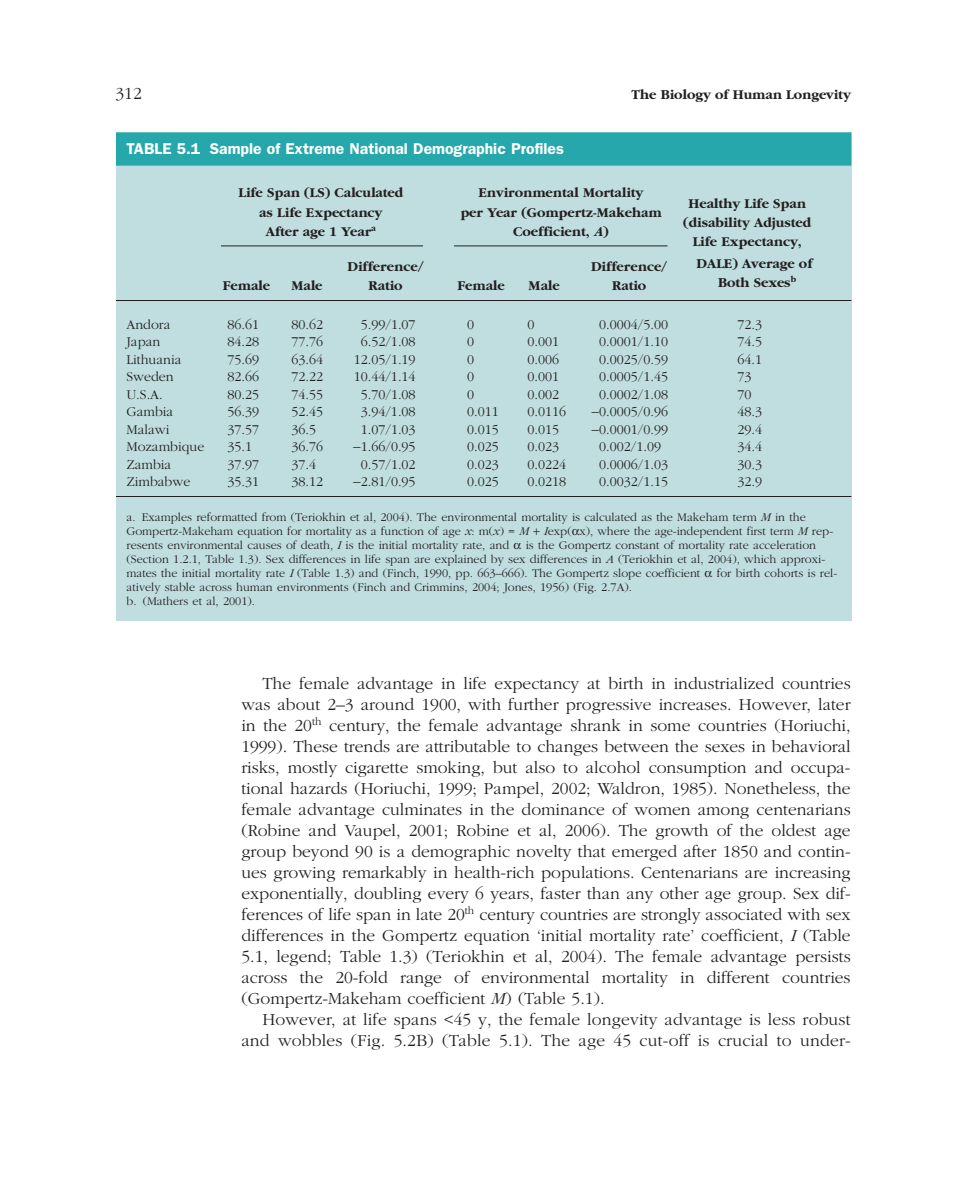
<style>
.page{position:relative;width:977px;height:1197px;background:#fff}
.page>*{position:absolute;margin:0;border:0;box-sizing:border-box;transform-origin:0 0}
.t1{font:300 17.5px/21px "Garamond";letter-spacing:.01em;color:#231f20;text-align:justify}
.t2{font:600 15.75px "Franklin Gothic";color:#fff}
.t3{font:300 14px "Garamond";color:#231f20}
.t4{font:700 14px "Garamond";color:#231f20}
.t5{font:300 12.25px/14px "Garamond";color:#231f20}
.s1{font-style:italic}
</style>
<div class="page">
<svg style="left:116px;top:132px;width:736px;height:489px;background:#b4d9db"></svg>
<svg style="left:533px;top:529px;width:7px;height:6px"></svg>
<svg style="left:572px;top:529px;width:7px;height:7px"></svg>
<svg style="left:514px;top:543px;width:7px;height:7px"></svg>
<svg style="left:705px;top:571px;width:7px;height:7px"></svg>
<p class="t1" style="left:116px;top:84px;width:28px">312</p>
<p class="t4" style="left:631px;top:89px;width:221px">The Biology of Human Longevity</p>
<p class="t2" style="left:126px;top:143px;width:439px">TABLE 5.1 Sample of Extreme National Demographic Profiles</p>
<p class="t4" style="left:238px;top:187px;width:166px">Life Span (LS) Calculated</p>
<p class="t4" style="left:478px;top:187px;width:166px">Environmental Mortality</p>
<p class="t4" style="left:259px;top:207px;width:125px">as Life Expectancy</p>
<p class="t4" style="left:460px;top:207px;width:203px">per Year (Gompertz-Makeham</p>
<p class="t4" style="left:266px;top:226px;width:112px">After age 1 Year<sup>a</sup></p>
<p class="t4" style="left:513px;top:226px;width:97px">Coefficient, <span class="s1">A</span>)</p>
<p class="t4" style="left:688px;top:198px;width:119px">Healthy Life Span</p>
<p class="t4" style="left:683px;top:217px;width:130px">(disability Adjusted</p>
<p class="t4" style="left:692px;top:236px;width:110px">Life Expectancy,</p>
<p class="t4" style="left:347px;top:261px;width:78px">Difference/</p>
<p class="t4" style="left:591px;top:261px;width:78px">Difference/</p>
<p class="t4" style="left:696px;top:258px;width:117px">DALE) Average of</p>
<p class="t4" style="left:223px;top:281px;width:49px">Female</p>
<p class="t4" style="left:291px;top:281px;width:33px">Male</p>
<p class="t4" style="left:368px;top:281px;width:36px">Ratio</p>
<p class="t4" style="left:457px;top:281px;width:49px">Female</p>
<p class="t4" style="left:528px;top:281px;width:33px">Male</p>
<p class="t4" style="left:612px;top:281px;width:36px">Ratio</p>
<p class="t4" style="left:718px;top:277px;width:80px">Both Sexes<sup>b</sup></p>
<p class="t3" style="left:126px;top:319px;width:45px">Andora</p>
<p class="t3" style="left:227px;top:319px;width:33px">86.61</p>
<p class="t3" style="left:291px;top:319px;width:33px">80.62</p>
<p class="t3" style="left:361px;top:319px;width:56px">5.99/1.07</p>
<p class="t3" style="left:467px;top:319px;width:8px">0</p>
<p class="t3" style="left:527px;top:319px;width:8px">0</p>
<p class="t3" style="left:599px;top:319px;width:70px">0.0004/5.00</p>
<p class="t3" style="left:737px;top:319px;width:26px">72.3</p>
<p class="t3" style="left:126px;top:337px;width:35px">Japan</p>
<p class="t3" style="left:227px;top:337px;width:33px">84.28</p>
<p class="t3" style="left:291px;top:337px;width:33px">77.76</p>
<p class="t3" style="left:361px;top:337px;width:56px">6.52/1.08</p>
<p class="t3" style="left:467px;top:337px;width:8px">0</p>
<p class="t3" style="left:527px;top:337px;width:33px">0.001</p>
<p class="t3" style="left:599px;top:337px;width:70px">0.0001/1.10</p>
<p class="t3" style="left:737px;top:337px;width:26px">74.5</p>
<p class="t3" style="left:126px;top:354px;width:56px">Lithuania</p>
<p class="t3" style="left:227px;top:354px;width:33px">75.69</p>
<p class="t3" style="left:291px;top:354px;width:33px">63.64</p>
<p class="t3" style="left:354px;top:354px;width:63px">12.05/1.19</p>
<p class="t3" style="left:467px;top:354px;width:8px">0</p>
<p class="t3" style="left:527px;top:354px;width:33px">0.006</p>
<p class="t3" style="left:599px;top:354px;width:70px">0.0025/0.59</p>
<p class="t3" style="left:737px;top:354px;width:26px">64.1</p>
<p class="t3" style="left:126px;top:372px;width:49px">Sweden</p>
<p class="t3" style="left:227px;top:372px;width:33px">82.66</p>
<p class="t3" style="left:291px;top:372px;width:33px">72.22</p>
<p class="t3" style="left:354px;top:372px;width:63px">10.44/1.14</p>
<p class="t3" style="left:467px;top:372px;width:8px">0</p>
<p class="t3" style="left:527px;top:372px;width:33px">0.001</p>
<p class="t3" style="left:599px;top:372px;width:70px">0.0005/1.45</p>
<p class="t3" style="left:737px;top:372px;width:15px">73</p>
<p class="t3" style="left:126px;top:389px;width:38px">U.S.A.</p>
<p class="t3" style="left:227px;top:389px;width:33px">80.25</p>
<p class="t3" style="left:291px;top:389px;width:33px">74.55</p>
<p class="t3" style="left:361px;top:389px;width:56px">5.70/1.08</p>
<p class="t3" style="left:467px;top:389px;width:8px">0</p>
<p class="t3" style="left:527px;top:389px;width:33px">0.002</p>
<p class="t3" style="left:599px;top:389px;width:70px">0.0002/1.08</p>
<p class="t3" style="left:737px;top:389px;width:15px">70</p>
<p class="t3" style="left:126px;top:407px;width:48px">Gambia</p>
<p class="t3" style="left:227px;top:407px;width:33px">56.39</p>
<p class="t3" style="left:291px;top:407px;width:33px">52.45</p>
<p class="t3" style="left:361px;top:407px;width:56px">3.94/1.08</p>
<p class="t3" style="left:467px;top:407px;width:33px">0.011</p>
<p class="t3" style="left:527px;top:407px;width:40px">0.0116</p>
<p class="t3" style="left:591px;top:407px;width:78px">−0.0005/0.96</p>
<p class="t3" style="left:737px;top:407px;width:26px">48.3</p>
<p class="t3" style="left:126px;top:424px;width:44px">Malawi</p>
<p class="t3" style="left:227px;top:424px;width:33px">37.57</p>
<p class="t3" style="left:291px;top:424px;width:26px">36.5</p>
<p class="t3" style="left:361px;top:424px;width:56px">1.07/1.03</p>
<p class="t3" style="left:467px;top:424px;width:33px">0.015</p>
<p class="t3" style="left:527px;top:424px;width:33px">0.015</p>
<p class="t3" style="left:591px;top:424px;width:78px">−0.0001/0.99</p>
<p class="t3" style="left:737px;top:424px;width:26px">29.4</p>
<p class="t3" style="left:126px;top:442px;width:79px">Mozambique</p>
<p class="t3" style="left:227px;top:442px;width:26px">35.1</p>
<p class="t3" style="left:291px;top:442px;width:33px">36.76</p>
<p class="t3" style="left:353px;top:442px;width:64px">−1.66/0.95</p>
<p class="t3" style="left:467px;top:442px;width:33px">0.025</p>
<p class="t3" style="left:527px;top:442px;width:33px">0.023</p>
<p class="t3" style="left:599px;top:442px;width:63px">0.002/1.09</p>
<p class="t3" style="left:737px;top:442px;width:26px">34.4</p>
<p class="t3" style="left:126px;top:459px;width:46px">Zambia</p>
<p class="t3" style="left:227px;top:459px;width:33px">37.97</p>
<p class="t3" style="left:291px;top:459px;width:26px">37.4</p>
<p class="t3" style="left:361px;top:459px;width:56px">0.57/1.02</p>
<p class="t3" style="left:467px;top:459px;width:33px">0.023</p>
<p class="t3" style="left:527px;top:459px;width:40px">0.0224</p>
<p class="t3" style="left:599px;top:459px;width:70px">0.0006/1.03</p>
<p class="t3" style="left:737px;top:459px;width:26px">30.3</p>
<p class="t3" style="left:126px;top:477px;width:65px">Zimbabwe</p>
<p class="t3" style="left:227px;top:477px;width:33px">35.31</p>
<p class="t3" style="left:291px;top:477px;width:33px">38.12</p>
<p class="t3" style="left:353px;top:477px;width:64px">−2.81/0.95</p>
<p class="t3" style="left:467px;top:477px;width:33px">0.025</p>
<p class="t3" style="left:527px;top:477px;width:40px">0.0218</p>
<p class="t3" style="left:599px;top:477px;width:70px">0.0032/1.15</p>
<p class="t3" style="left:737px;top:477px;width:26px">32.9</p>
<p class="t5" style="left:126px;top:512px;width:708px">a. Examples reformatted from (Teriokhin et al, 2004). The environmental mortality is calculated as the Makeham term <span class="s1">M</span> in the<br>Gompertz-Makeham equation for mortality as a function of age <span class="s1">x</span>: m(<span class="s1">x</span>) = <span class="s1">M I</span>exp( x), where the age-independent first term <span class="s1">M</span> rep&shy;resents environmental causes of death, <span class="s1">I</span> is the initial mortality rate, and</p>
<p class="t5" style="left:126px;top:540px;width:700px;text-indent:399px">is the Gompertz constant of mortality rate acceleration (Section 1.2.1, Table 1.3). Sex differences in life span are explained by sex differences in <span class="s1">A</span> (Teriokhin et al, 2004), which approxi&shy;mates the initial mortality rate <span class="s1">I</span> (Table 1.3) and (Finch, 1990, pp. 663–666). The Gompertz slope coefficient</p>
<p class="t5" style="left:716px;top:568px;width:122px">for birth cohorts is rel-</p>
<p class="t5" style="left:126px;top:582px;width:507px">atively stable across human environments (Finch and Crimmins, 2004; Jones, 1956) (Fig. 2.7A). b. (Mathers et al, 2001).</p>
<p class="t1" style="left:241px;top:674px;width:611px;text-indent:21px">The female advantage in life expectancy at birth in industrialized countries was about 2–3 around 1900, with further progressive increases. However, later in the 20<sup>th</sup> century, the female advantage shrank in some countries (Horiuchi, 1999). These trends are attributable to changes between the sexes in behavioral risks, mostly cigarette smoking, but also to alcohol consumption and occupa&shy;tional hazards (Horiuchi, 1999; Pampel, 2002; Waldron, 1985). Nonetheless, the female advantage culminates in the dominance of women among centenarians (Robine and Vaupel, 2001; Robine et al, 2006). The growth of the oldest age group beyond 90 is a demographic novelty that emerged after 1850 and contin&shy;ues growing remarkably in health-rich populations. Centenarians are increasing exponentially, doubling every 6 years, faster than any other age group. Sex dif&shy;ferences of life span in late 20<sup>th</sup> century countries are strongly associated with sex differences in the Gompertz equation ‘initial mortality rate’ coefficient, <span class="s1">I</span> (Table 5.1, legend; Table 1.3) (Teriokhin et al, 2004). The female advantage persists across the 20-fold range of environmental mortality in different countries (Gompertz-Makeham coefficient <span class="s1">M</span>) (Table 5.1).</p>
<p class="t1" style="left:241px;top:1010px;width:611px;text-align:right">However, at life spans &lt;45 y, the female longevity advantage is less robust and wobbles (Fig. 5.2B) (Table 5.1). The age 45 cut-off is crucial to under-</p>
</div>
